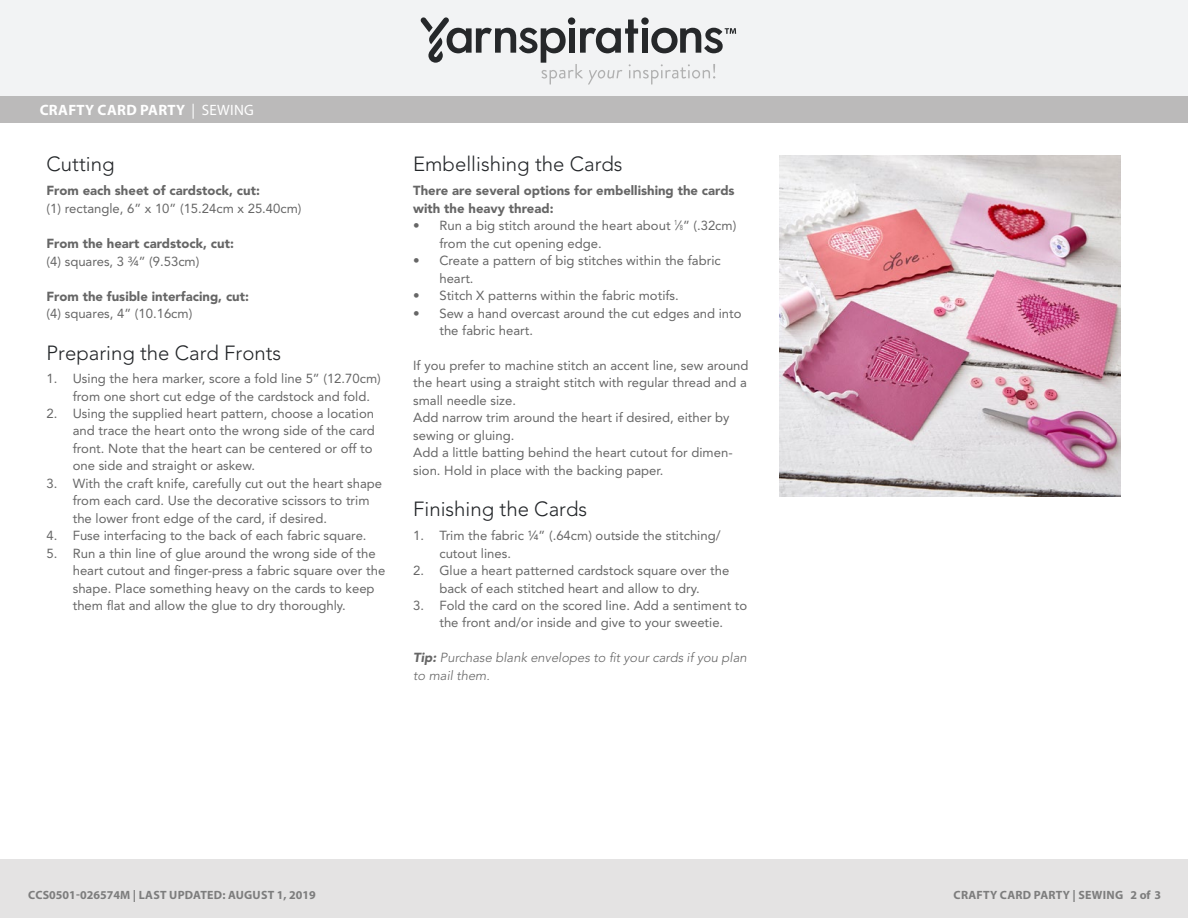
<style>
.page{position:relative;width:1188px;height:918px;background:#fff}
.page>*{position:absolute;margin:0;border:0;box-sizing:border-box;transform-origin:0 0}
.t1{font:300 20.4px "Avenir LT Std";color:#232629}
.Head{font:700 15px "Myriad Pro";letter-spacing:.02em;color:#fff}
.t2{font:13.05px/17.4px "Avenir LT Std";color:#666}
.t3{font:900 13.05px/17.4px "Avenir LT Std";color:#666}
.t4{font:italic 300 13.05px/17.4px "Avenir LT Std";color:#666}
.t5{font:700 12px "Myriad Pro";letter-spacing:.02em;color:#7d7d7d}
.s1{font-weight:400}
.s2{font-weight:900}
.s3{font-size:7.2px}
</style>
<div class="page">
<div style="left:0;top:0;width:1188px;height:98px;background:#f2f3f4"></div>
<svg style="left:421px;top:17px;width:315px;height:68px"></svg>
<div style="left:0;top:96px;width:1188px;height:27px;background:#bbbaba"></div>
<img style="left:780px;top:156px;width:340px;height:341px">
<div style="left:0;top:860px;width:1188px;height:58px;background:#e4e3e3"></div>
<p class="Head" style="left:40px;top:100px;width:216px">CRAFTY CARD PARTY <span class="s1">| SEWING</span></p>
<p class="t1" style="left:47px;top:152px;width:69px">Cutting</p>
<p class="t2" style="left:47px;top:182px;width:257px"><span class="s2">From each sheet of cardstock, cut:<br></span>(1) rectangle, 6” x 10” (15.24cm x 25.40cm)</p>
<p class="t3" style="left:47px;top:235px;width:189px">From the heart cardstock, cut: <span class="s1">(4) squares, 3 ¾” (9.53cm)</span></p>
<p class="t3" style="left:47px;top:287px;width:204px">From the fusible interfacing, cut: <span class="s1">(4) squares, 4” (10.16cm)</span></p>
<p class="t1" style="left:47px;top:341px;width:236px">Preparing the Card Fronts</p>
<p class="t2" style="left:73px;top:370px;width:310px;text-indent:-26px">1. Using the hera marker, score a fold line 5” (12.70cm) from one short cut edge of the cardstock and fold.</p>
<p class="t2" style="left:73px;top:405px;width:304px;text-indent:-26px">2. Using the supplied heart pattern, choose a location and trace the heart onto the wrong side of the card front. Note that the heart can be centered or off to one side and straight or askew.</p>
<p class="t2" style="left:73px;top:475px;width:311px;text-indent:-26px">3. With the craft knife, carefully cut out the heart shape from each card. Use the decorative scissors to trim the lower front edge of the card, if desired.</p>
<p class="t2" style="left:47px;top:527px;width:322px">4. Fuse interfacing to the back of each fabric square.</p>
<p class="t2" style="left:73px;top:545px;width:314px;text-indent:-26px">5. Run a thin line of glue around the wrong side of the heart cutout and finger-press a fabric square over the shape. Place something heavy on the cards to keep them flat and allow the glue to dry thoroughly.</p>
<p class="t1" style="left:413px;top:152px;width:211px">Embellishing the Cards</p>
<p class="t3" style="left:413px;top:182px;width:323px">There are several options for embellishing the cards with the heavy thread:</p>
<p class="t2" style="left:439px;top:217px;width:298px;text-indent:-26px">• Run a big stitch around the heart about <sup>1</sup>⁄<span class="s3">8</span>” (.32cm) from the cut opening edge.</p>
<p class="t2" style="left:439px;top:252px;width:283px;text-indent:-26px">• Create a pattern of big stitches within the fabric heart.</p>
<p class="t2" style="left:413px;top:287px;width:267px">• Stitch X patterns within the fabric motifs.</p>
<p class="t2" style="left:439px;top:304px;width:304px;text-indent:-26px">• Sew a hand overcast around the cut edges and into the fabric heart.</p>
<p class="t2" style="left:413px;top:357px;width:337px">If you prefer to machine stitch an accent line, sew around the heart using a straight stitch with regular thread and a small needle size.<br>Add narrow trim around the heart if desired, either by sewing or gluing.<br>Add a little batting behind the heart cutout for dimen&shy;sion. Hold in place with the backing paper.</p>
<p class="t1" style="left:413px;top:497px;width:175px">Finishing the Cards</p>
<p class="t2" style="left:439px;top:527px;width:283px;text-indent:-26px">1. Trim the fabric 1/4” (.64cm) outside the stitching/ cutout lines.</p>
<p class="t2" style="left:413px;top:562px;width:318px;text-align:center">2. Glue a heart patterned cardstock square over the back of each stitched heart and allow to dry.</p>
<p class="t2" style="left:413px;top:597px;width:336px;text-align:center">3. Fold the card on the scored line. Add a sentiment to the front and/or inside and give to your sweetie.</p>
<p class="t4" style="left:413px;top:649px;width:335px"><span class="s2">Tip:</span> Purchase blank envelopes to fit your cards if you plan to mail them.</p>
<p class="t5" style="left:28px;top:887px;width:289px">CCS0501-026574M | LAST UPDATED: AUGUST 1, 2019</p>
<p class="t5" style="left:954px;top:887px;width:209px">CRAFTY CARD PARTY | SEWING 2 of 3</p>
</div>
